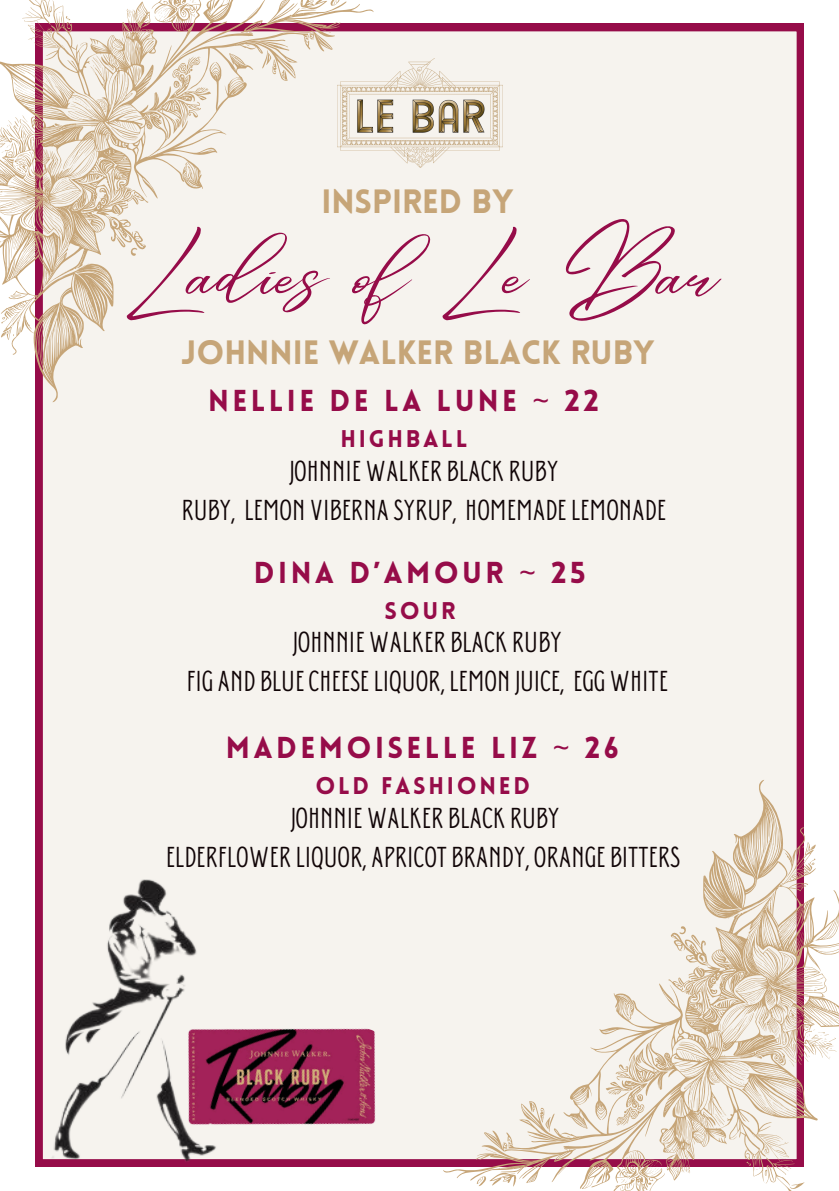
<style>
.page{position:relative;width:839px;height:1191px;background:#fff}
.page>*{position:absolute;margin:0;border:0;box-sizing:border-box;transform-origin:0 0}
.t1{font:76px "Andasia";letter-spacing:.01em;color:#960c49}
.t2{font:900 33px "Lovelo";color:#c6a578}
.t3{font:900 29.6px "Lovelo";letter-spacing:.115em;color:#960c49}
.t4{font:28.8px "Donau Uppercase Neue";color:#110507}
.t5{font:900 23.6px "Lovelo";letter-spacing:.115em;color:#960c49}
.s1{font-family:"Noto Sans";font-weight:400}
</style>
<div class="page">
<div style="left:35px;top:24px;width:768px;height:1143px;background:#f6f3ee"></div>
<img style="left:35px;top:874px;width:296px;height:293px">
<img style="left:144px;top:969px;width:272px;height:198px">
<img style="left:373px;top:58px;width:129px;height:110px">
<svg style="left:0;top:0;width:373px;height:402px;fill:#f6f3ee"></svg>
<svg style="left:443px;top:780px;width:395px;height:411px;fill:#f6f3ee"></svg>
<h3 class="t2" style="left:321px;top:188px;width:194px">INSPIRED BY</h3>
<p class="t1" style="left:127px;top:216px;width:594px">Ladies of Le Bar</p>
<p class="t2" style="left:181px;top:340px;width:475px">JOHNNIE WALKER BLACK RUBY</p>
<p class="t3" style="left:208px;top:389px;width:392px">NELLIE DE LA LUNE <span class="s1">~</span> 22</p>
<p class="t5" style="left:340px;top:430px;width:128px">HIGHBALL</p>
<p class="t4" style="left:289px;top:453px;width:269px">JOHNNIE WALKER BLACK RUBY</p>
<p class="t4" style="left:181px;top:492px;width:483px">RUBY, LEMON VIBERNA SYRUP, HOMEMADELEMONADE</p>
<p class="t3" style="left:254px;top:560px;width:333px">DINA D’AMOUR <span class="s1">~</span> 25</p>
<p class="t5" style="left:384px;top:601px;width:72px">SOUR</p>
<h2 class="t4" style="left:292px;top:625px;width:269px">JOHNNIE WALKER BLACK RUBY</h2>
<h3 class="t4" style="left:186px;top:664px;width:480px">FIG AND BLUECHEESELIQUOR,LEMON JUICE, EGG WHITE</h3>
<p class="t3" style="left:226px;top:736px;width:394px">MADEMOISELLE LIZ <span class="s1">~</span> 26</p>
<p class="t5" style="left:315px;top:776px;width:216px">OLD FASHIONED</p>
<h2 class="t4" style="left:290px;top:800px;width:269px">JOHNNIE WALKER BLACK RUBY</h2>
<h1 class="t4" style="left:166px;top:839px;width:515px">ELDERFLOWER LIQUOR,APRICOTBRANDY,ORANGE BITTERS</h1>
</div>
